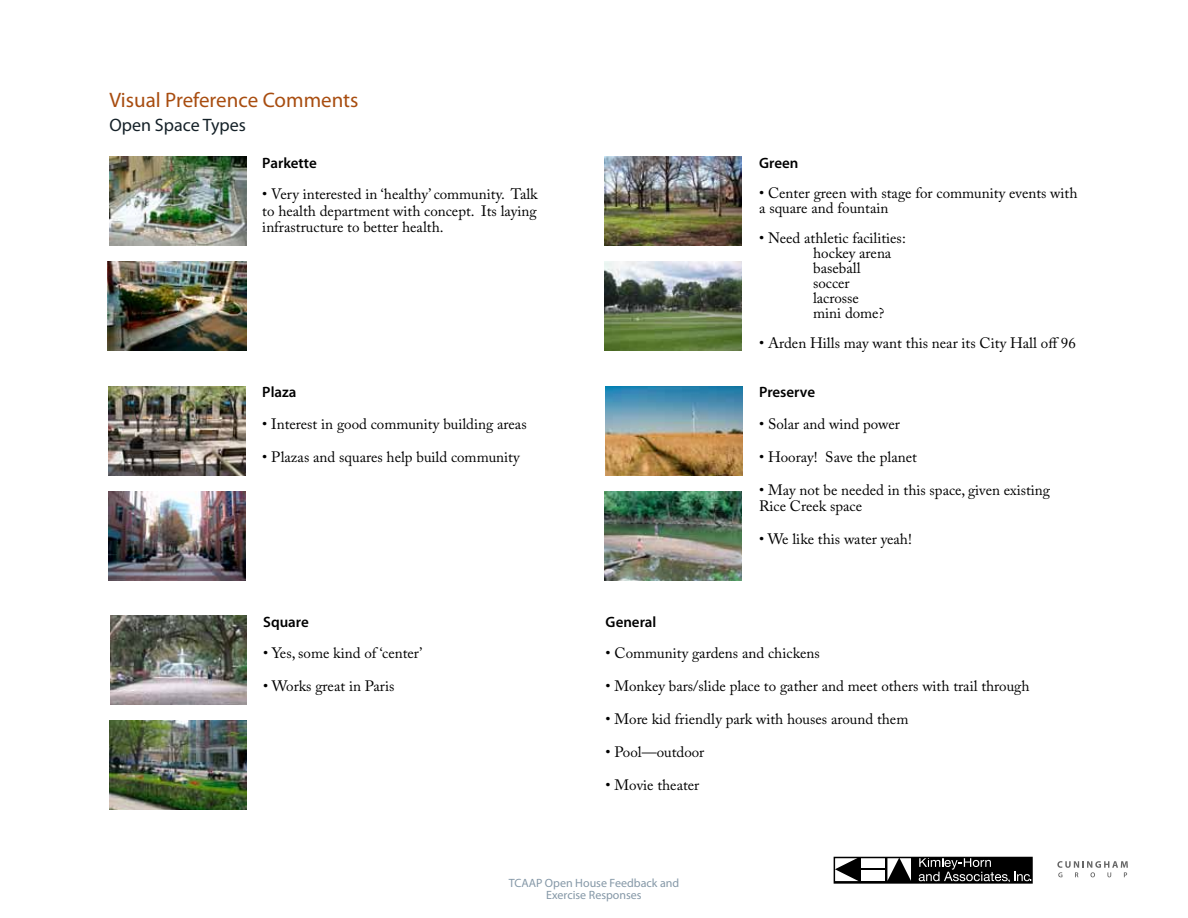
<style>
.page{position:relative;width:1188px;height:918px;background:#fff}
.page>*{position:absolute;margin:0;border:0;box-sizing:border-box;transform-origin:0 0}
.t1{font:21px "Myriad Pro";color:#a84d10}
.t2{font:18px "Myriad Pro";color:#152128}
.t3{font:15px/15px "Adobe Caslon Pro";color:#000}
.t4{font:600 15px "Myriad Pro";color:#000}
.t5{font:12px/12px "Myriad Pro";color:#8598a7;text-align:center}
</style>
<div class="page">
<svg style="left:1057px;top:861px;width:71px;height:16px"></svg>
<div style="left:834px;top:857px;width:198px;height:26px;background:#000"></div>
<svg style="left:837px;top:860px;width:22px;height:21px"></svg>
<div style="left:861px;top:857px;width:24px;height:11px;background:#fff"></div>
<div style="left:861px;top:871px;width:24px;height:10px;background:#fff"></div>
<svg style="left:887px;top:860px;width:24px;height:21px"></svg>
<svg style="left:919px;top:860px;width:111px;height:21px"></svg>
<div style="left:834px;top:857px;width:199px;height:27px;border:2px solid #000"></div>
<img style="left:110px;top:157px;width:136px;height:89px">
<img style="left:108px;top:262px;width:138px;height:89px">
<img style="left:109px;top:386px;width:136px;height:89px">
<img style="left:109px;top:491px;width:136px;height:89px">
<img style="left:110px;top:616px;width:137px;height:89px">
<img style="left:109px;top:721px;width:137px;height:89px">
<img style="left:605px;top:157px;width:136px;height:89px">
<img style="left:605px;top:262px;width:136px;height:89px">
<img style="left:606px;top:386px;width:136px;height:89px">
<img style="left:605px;top:491px;width:136px;height:89px">
<h1 class="t1" style="left:109px;top:87px;width:251px">Visual Preference Comments</h1>
<p class="t2" style="left:109px;top:114px;width:138px">Open Space Types</p>
<p class="t4" style="left:262px;top:153px;width:56px">Parkette</p>
<p class="t3" style="left:262px;top:186px;width:277px;line-height:16.5px;text-align:justify">• Very interested in ‘healthy’ community. Talk to health department with concept. Its laying infrastructure to better health.</p>
<p class="t4" style="left:262px;top:383px;width:36px">Plaza</p>
<p class="t3" style="left:262px;top:416px;width:266px">• Interest in good community building areas</p>
<p class="t3" style="left:262px;top:449px;width:259px">• Plazas and squares help build community</p>
<p class="t4" style="left:263px;top:612px;width:47px">Square</p>
<p class="t3" style="left:263px;top:646px;width:161px">• Yes, some kind of ‘center’</p>
<p class="t3" style="left:263px;top:679px;width:133px">• Works great in Paris</p>
<p class="t4" style="left:759px;top:153px;width:41px">Green</p>
<p class="t3" style="left:759px;top:185px;width:320px">• Center green with stage for community events with a square and fountain</p>
<p class="t3" style="left:813px;top:230px;width:94px;text-indent:-54px">• Need athletic facilities: hockey arena baseball<br>soccer<br>lacrosse<br>mini dome?</p>
<p class="t3" style="left:759px;top:335px;width:318px">• Arden Hills may want this near its City Hall off 96</p>
<p class="t4" style="left:759px;top:383px;width:57px">Preserve</p>
<p class="t3" style="left:759px;top:416px;width:142px">• Solar and wind power</p>
<p class="t3" style="left:759px;top:449px;width:159px">• Hooray! Save the planet</p>
<p class="t3" style="left:759px;top:481px;width:293px;line-height:16.5px">• May not be needed in this space, given existing<br>Rice Creek space</p>
<p class="t3" style="left:759px;top:532px;width:154px">• We like this water yeah!</p>
<p class="t4" style="left:606px;top:612px;width:52px">General</p>
<p class="t3" style="left:606px;top:646px;width:216px">• Community gardens and chickens</p>
<p class="t3" style="left:606px;top:679px;width:426px">• Monkey bars/slide place to gather and meet others with trail through</p>
<p class="t3" style="left:606px;top:712px;width:304px">• More kid friendly park with houses around them</p>
<p class="t3" style="left:606px;top:745px;width:100px">• Pool—outdoor</p>
<p class="t3" style="left:606px;top:778px;width:95px">• Movie theater</p>
<p class="t5" style="left:509px;top:876px;width:172px">TCAAP Open House Feedback and<br>Exercise Responses</p>
</div>
